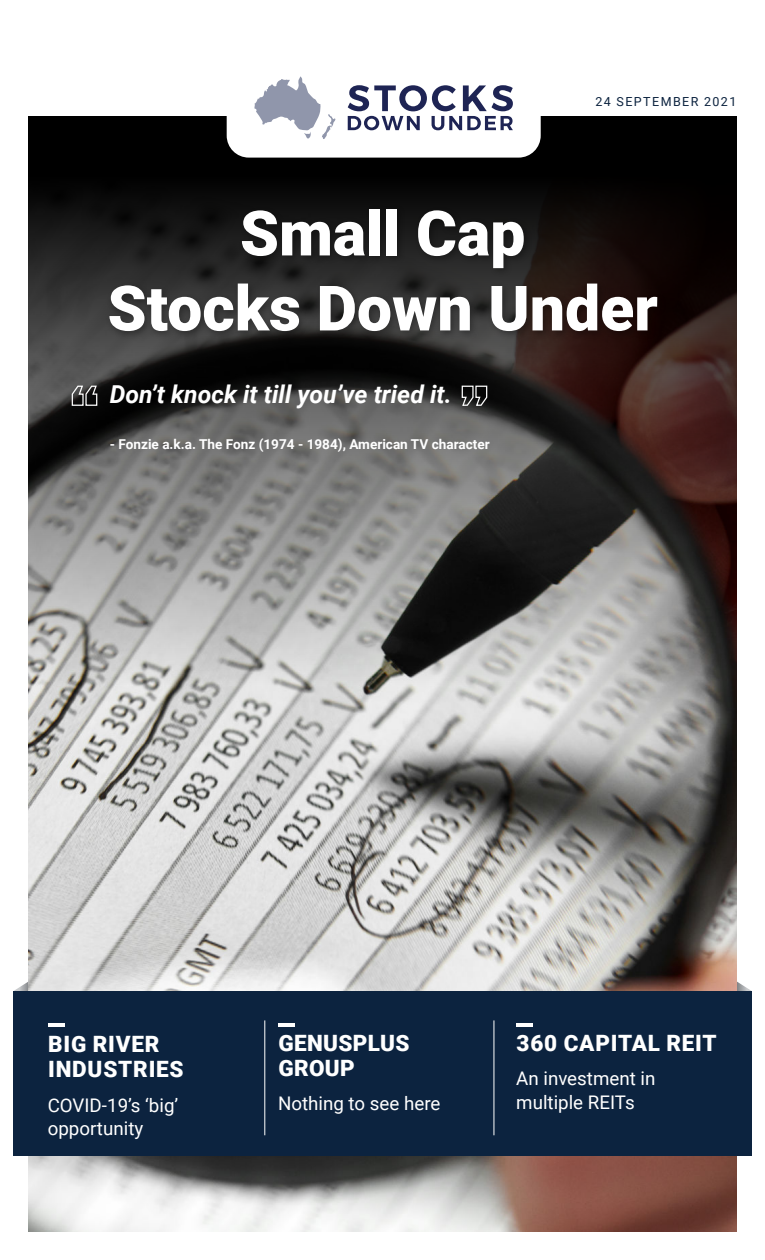
<style>
.page{position:relative;width:765px;height:1260px;background:#fff}
.page>*{position:absolute;margin:0;border:0;box-sizing:border-box;transform-origin:0 0}
.t1{font:900 62.5px/75px "Roboto";color:#fff;text-align:center}
.t2{font:italic 700 24.75px "Roboto";color:#fff}
.t3{font:900 22.5px/25px "Roboto";letter-spacing:.035em;color:#fff}
.t4{font:900 22.5px/25px "Roboto";letter-spacing:.015em;color:#fff}
.t5{font:18.75px/23.8px "Roboto";color:#fff}
.t6{font:700 13.62px "Roboto";color:#fff}
.t7{font:12.5px "Roboto";letter-spacing:.115em;color:#0c233f}
</style>
<div class="page">
<svg style="left:14px;top:982px;width:14px;height:9px"></svg>
<svg style="left:737px;top:981px;width:14px;height:10px"></svg>
<img style="left:28px;top:702px;width:709px;height:530px">
<svg style="left:28px;top:116px;width:709px;height:586px;background:#585554"></svg>
<div style="left:105px;top:204px;width:561px;height:136px;background:#000;opacity:.3"></div>
<svg style="left:71px;top:385px;width:27px;height:21px"></svg>
<svg style="left:461px;top:385px;width:27px;height:21px"></svg>
<div style="left:227px;top:20px;width:314px;height:138px;background:#fff;border-radius:22px"></div>
<svg style="left:254px;top:76px;width:82px;height:63px"></svg>
<svg style="left:348px;top:85px;width:165px;height:45px"></svg>
<div style="left:13px;top:991px;width:739px;height:165px;background:#0c233f"></div>
<hr style="left:48px;top:1023px;width:16px;height:4px;background:#fff">
<hr style="left:279px;top:1023px;width:16px;height:4px;background:#fff">
<hr style="left:516px;top:1023px;width:17px;height:4px;background:#fff">
<hr style="left:264px;top:1020px;width:1px;height:115px;background:#fff">
<hr style="left:494px;top:1020px;width:1px;height:115px;background:#fff">
<p class="t7" style="left:596px;top:93px;width:142px">24 SEPTEMBER 2021</p>
<h1 class="t1" style="left:108px;top:193px;width:552px">Small Cap<br>Stocks Down Under</h1>
<h2 class="t2" style="left:110px;top:377px;width:344px">Don’t knock it till you’ve tried it.</h2>
<p class="t6" style="left:110px;top:435px;width:381px">- Fonzie a.k.a. The Fonz (1974 - 1984), American TV character</p>
<p class="t3" style="left:48px;top:1031px;width:137px">BIG RIVER<br>INDUSTRIES</p>
<p class="t5" style="left:48px;top:1092px;width:132px">COVID-19’s ‘big’ opportunity</p>
<p class="t4" style="left:278px;top:1029px;width:133px">GENUSPLUS<br>GROUP</p>
<p class="t5" style="left:278px;top:1091px;width:164px">Nothing to see here</p>
<p class="t3" style="left:517px;top:1029px;width:202px">360 CAPITAL REIT</p>
<p class="t5" style="left:516px;top:1066px;width:141px">An investment in multiple REITs</p>
</div>
